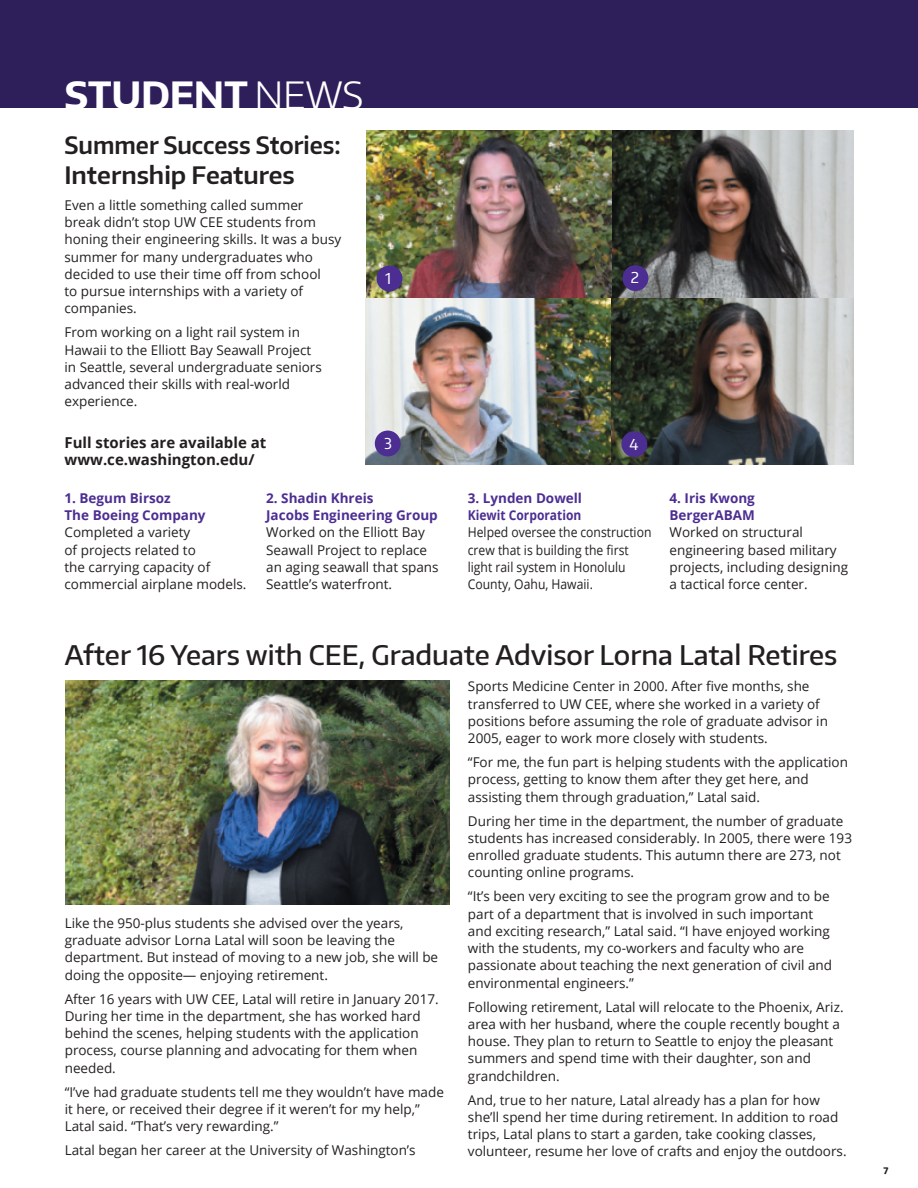
<style>
.page{position:relative;width:918px;height:1188px;background:#fff}
.page>*{position:absolute;margin:0;border:0;box-sizing:border-box;transform-origin:0 0}
.t1{font:700 37.5px "Encode Sans Normal";letter-spacing:-.01em;color:#fff}
.t2{font:500 27px "Encode Sans Normal";color:#231f20}
.t3{font:600 24px/30px "Encode Sans Normal";color:#231f20;scale:.95 1}
.t4{font:700 15px/17.2px "Open Sans";color:#231f20}
.t5{font:15px "Encode Sans Normal";color:#fff}
.t6{font:13.5px/17.2px "Open Sans";color:#231f20}
.t7{font:700 13.5px/17.2px "Open Sans";color:#4c2e92}
.t8{font:13.5px/17.2px "Open Sans";color:#231f20;scale:.9 1}
.t9{font:700 9px "Encode Sans Normal";color:#231f20}
.s1{font-weight:300}
</style>
<div class="page">
<div style="left:0;top:0;width:918px;height:108px;background:#2e1e5a"></div>
<img style="left:66px;top:681px;width:384px;height:223px">
<img style="left:365px;top:130px;width:488px;height:335px">
<div style="left:377px;top:266px;width:25px;height:25px;background:#4c2e92;border-radius:50%"></div>
<div style="left:623px;top:265px;width:25px;height:26px;background:#4c2e92;border-radius:50%"></div>
<div style="left:375px;top:431px;width:26px;height:25px;background:#4c2e92;border-radius:50%"></div>
<div style="left:621px;top:431px;width:26px;height:26px;background:#4c2e92;border-radius:50%"></div>
<h1 class="t1" style="left:64px;top:71px;width:300px">STUDENT <span class="s1">NEWS</span></h1>
<h3 class="t3" style="left:64px;top:129px;width:292px">Summer Success Stories:<br>Internship Features</h3>
<p class="t6" style="left:64px;top:196px;width:278px">Even a little something called summer break didn’t stop UW CEE students from honing their engineering skills. It was a busy summer for many undergraduates who decided to use their time off from school<br>to pursue internships with a variety of companies.</p>
<p class="t6" style="left:64px;top:323px;width:259px">From working on a light rail system in Hawaii to the Elliott Bay Seawall Project in Seattle, several undergraduate seniors advanced their skills with real-world experience.</p>
<p class="t4" style="left:64px;top:433px;width:203px">Full stories are available at www.ce.washington.edu/</p>
<p class="t7" style="left:64px;top:489px;width:143px">1. Begum Birsoz<br>The Boeing Company</p>
<p class="t6" style="left:64px;top:523px;width:184px">Completed a variety<br>of projects related to<br>the carrying capacity of commercial airplane models.</p>
<p class="t5" style="left:385px;top:268px;width:8px">1</p>
<p class="t5" style="left:631px;top:268px;width:10px">2</p>
<p class="t5" style="left:384px;top:433px;width:9px">3</p>
<p class="t5" style="left:629px;top:435px;width:11px">4</p>
<p class="t7" style="left:266px;top:489px;width:173px">2. Shadin Khreis<br>Jacobs Engineering Group</p>
<p class="t6" style="left:266px;top:523px;width:174px">Worked on the Elliott Bay<br>Seawall Project to replace an aging seawall that spans<br>Seattle’s waterfront.</p>
<p class="t7" style="left:468px;top:489px;width:116px">3. Lynden Dowell<br>Kiewit Corporation</p>
<p class="t8" style="left:468px;top:523px;width:206px">Helped oversee the construction crew that is building the first light rail system in Honolulu<br>County, Oahu, Hawaii.</p>
<p class="t7" style="left:670px;top:489px;width:87px">4. Iris Kwong<br>BergerABAM</p>
<p class="t6" style="left:670px;top:523px;width:180px">Worked on structural engineering based military projects, including designing a tactical force center.</p>
<h2 class="t2" style="left:65px;top:638px;width:774px">After 16 Years with CEE, Graduate Advisor Lorna Latal Retires</h2>
<p class="t6" style="left:65px;top:914px;width:375px">Like the 950-plus students she advised over the years, graduate advisor Lorna Latal will soon be leaving the department. But instead of moving to a new job, she will be doing the opposite— enjoying retirement.</p>
<p class="t6" style="left:65px;top:990px;width:375px">After 16 years with UW CEE, Latal will retire in January 2017.<br>During her time in the department, she has worked hard behind the scenes, helping students with the application process, course planning and advocating for them when needed.</p>
<p class="t6" style="left:65px;top:1083px;width:381px">“I’ve had graduate students tell me they wouldn’t have made it here, or received their degree if it weren’t for my help,”<br>Latal said. “That’s very rewarding.”</p>
<p class="t6" style="left:65px;top:1141px;width:353px">Latal began her career at the University of Washington’s</p>
<p class="t6" style="left:468px;top:677px;width:362px">Sports Medicine Center in 2000. After five months, she transferred to UW CEE, where she worked in a variety of positions before assuming the role of graduate advisor in 2005, eager to work more closely with students.</p>
<p class="t6" style="left:468px;top:753px;width:382px">“For me, the fun part is helping students with the application process, getting to know them after they get here, and assisting them through graduation,” Latal said.</p>
<p class="t6" style="left:468px;top:812px;width:386px">During her time in the department, the number of graduate students has increased considerably. In 2005, there were 193 enrolled graduate students. This autumn there are 273, not counting online programs.</p>
<p class="t6" style="left:468px;top:888px;width:366px">“It’s been very exciting to see the program grow and to be part of a department that is involved in such important and exciting research,” Latal said. “I have enjoyed working with the students, my co-workers and faculty who are passionate about teaching the next generation of civil and environmental engineers.”</p>
<p class="t6" style="left:468px;top:998px;width:377px">Following retirement, Latal will relocate to the Phoenix, Ariz. area with her husband, where the couple recently bought a house. They plan to return to Seattle to enjoy the pleasant summers and spend time with their daughter, son and grandchildren.</p>
<p class="t6" style="left:468px;top:1091px;width:380px">And, true to her nature, Latal already has a plan for how she’ll spend her time during retirement. In addition to road trips, Latal plans to start a garden, take cooking classes, volunteer, resume her love of crafts and enjoy the outdoors.</p>
<p class="t9" style="left:883px;top:1164px;width:6px">7</p>
</div>
